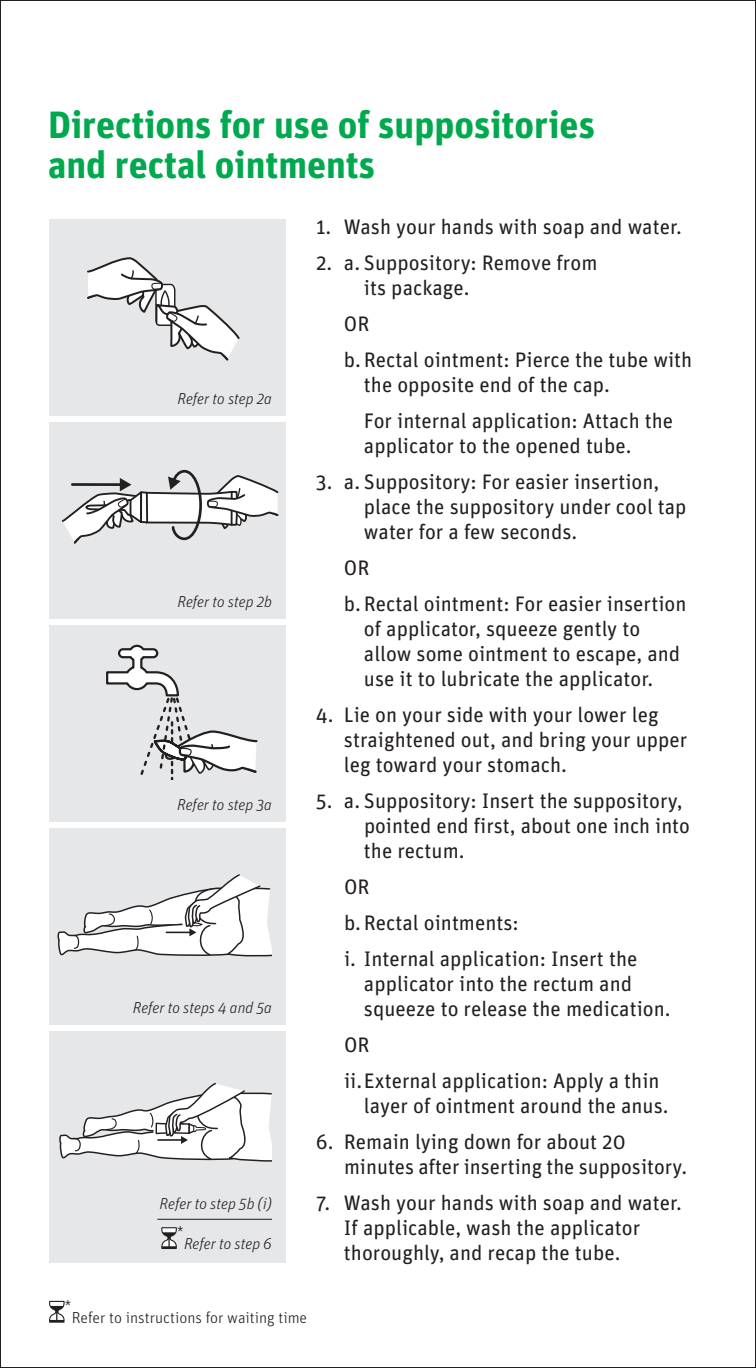
<style>
.page{position:relative;width:756px;height:1368px;background:#fff}
.page>*{position:absolute;margin:0;border:0;box-sizing:border-box;transform-origin:0 0}
.t1{font:700 38px/40px "Unit OT";color:#00a94e}
.t2{font:21px/25px "Unit OT";color:#231f20}
.t3{font:italic 300 16px "Unit OT";color:#231f20}
.t4{font:300 16px "Unit OT";color:#231f20}
</style>
<div class="page">
<div style="left:49px;top:219px;width:237px;height:197px;background:#e6e7e9"></div>
<div style="left:49px;top:422px;width:237px;height:196px;background:#e6e7e9"></div>
<div style="left:49px;top:625px;width:237px;height:197px;background:#e6e7e9"></div>
<div style="left:49px;top:828px;width:237px;height:196px;background:#e6e7e9"></div>
<svg style="left:49px;top:1301px;width:16px;height:22px"></svg>
<div style="left:49px;top:1031px;width:237px;height:232px;background:#e6e7e9"></div>
<hr style="left:157px;top:1219px;width:115px;height:1px;background:#231f20">
<svg style="left:161px;top:1227px;width:16px;height:22px"></svg>
<svg style="left:87px;top:257px;width:153px;height:104px"></svg>
<svg style="left:62px;top:469px;width:217px;height:75px"></svg>
<svg style="left:106px;top:644px;width:152px;height:136px"></svg>
<svg style="left:58px;top:874px;width:214px;height:83px"></svg>
<svg style="left:59px;top:1082px;width:213px;height:80px"></svg>
<h1 class="t1" style="left:48px;top:105px;width:548px">Directions for use of suppositories and rectal ointments</h1>
<p class="t3" style="left:177px;top:389px;width:96px">Refer to step 2a</p>
<p class="t3" style="left:177px;top:592px;width:96px">Refer to step 2b</p>
<p class="t3" style="left:177px;top:795px;width:96px">Refer to step 3a</p>
<p class="t3" style="left:133px;top:998px;width:141px">Refer to steps 4 and 5a</p>
<p class="t3" style="left:160px;top:1194px;width:114px">Refer to step 5b (i)</p>
<p class="t4" style="left:177px;top:1222px;width:9px">*</p>
<p class="t3" style="left:184px;top:1234px;width:89px">Refer to step 6</p>
<p class="t2" style="left:316px;top:214px;width:368px">1. Wash your hands with soap and water.</p>
<p class="t2" style="left:364px;top:250px;width:235px;text-indent:-48px">2. a. Suppository: Remove from its package.</p>
<p class="t2" style="left:344px;top:305px;width:350px;line-height:36px">OR<br>b. Rectal ointment: Pierce the tube with</p>
<p class="t2" style="left:364px;top:366px;width:311px;line-height:36px">the opposite end of the cap.<br>For internal application: Attach the</p>
<p class="t2" style="left:364px;top:433px;width:269px">applicator to the opened tube.</p>
<p class="t2" style="left:364px;top:469px;width:324px;text-indent:-48px">3. a. Suppository: For easier insertion, place the suppository under cool tap water for a few seconds.</p>
<p class="t2" style="left:344px;top:549px;width:344px;line-height:36px">OR<br>b. Rectal ointment: For easier insertion</p>
<p class="t2" style="left:364px;top:616px;width:318px">of applicator, squeeze gently to allow some ointment to escape, and use it to lubricate the applicator.</p>
<p class="t2" style="left:344px;top:702px;width:345px;text-indent:-28px">4. Lie on your side with your lower leg straightened out, and bring your upper leg toward your stomach.</p>
<p class="t2" style="left:364px;top:788px;width:327px;text-indent:-48px">5. a. Suppository: Insert the suppository, pointed end first, about one inch into the rectum.</p>
<p class="t2" style="left:344px;top:868px;width:295px;line-height:36px">OR<br>b. Rectal ointments:<br>i. Internal application: Insert the</p>
<p class="t2" style="left:364px;top:971px;width:308px">applicator into the rectum and squeeze to release the medication.</p>
<p class="t2" style="left:344px;top:1026px;width:317px;line-height:36px">OR<br>ii.External application: Apply a thin</p>
<p class="t2" style="left:364px;top:1093px;width:306px">layer of ointment around the anus.</p>
<p class="t2" style="left:344px;top:1129px;width:345px;text-indent:-28px">6. Remain lying down for about 20 minutes after inserting the suppository.</p>
<p class="t2" style="left:344px;top:1190px;width:340px;text-indent:-28px">7. Wash your hands with soap and water.<br>If applicable, wash the applicator thoroughly, and recap the tube.</p>
<p class="t4" style="left:65px;top:1296px;width:9px">*</p>
<p class="t4" style="left:72px;top:1308px;width:237px">Refer to instructions for waiting time</p>
</div>
